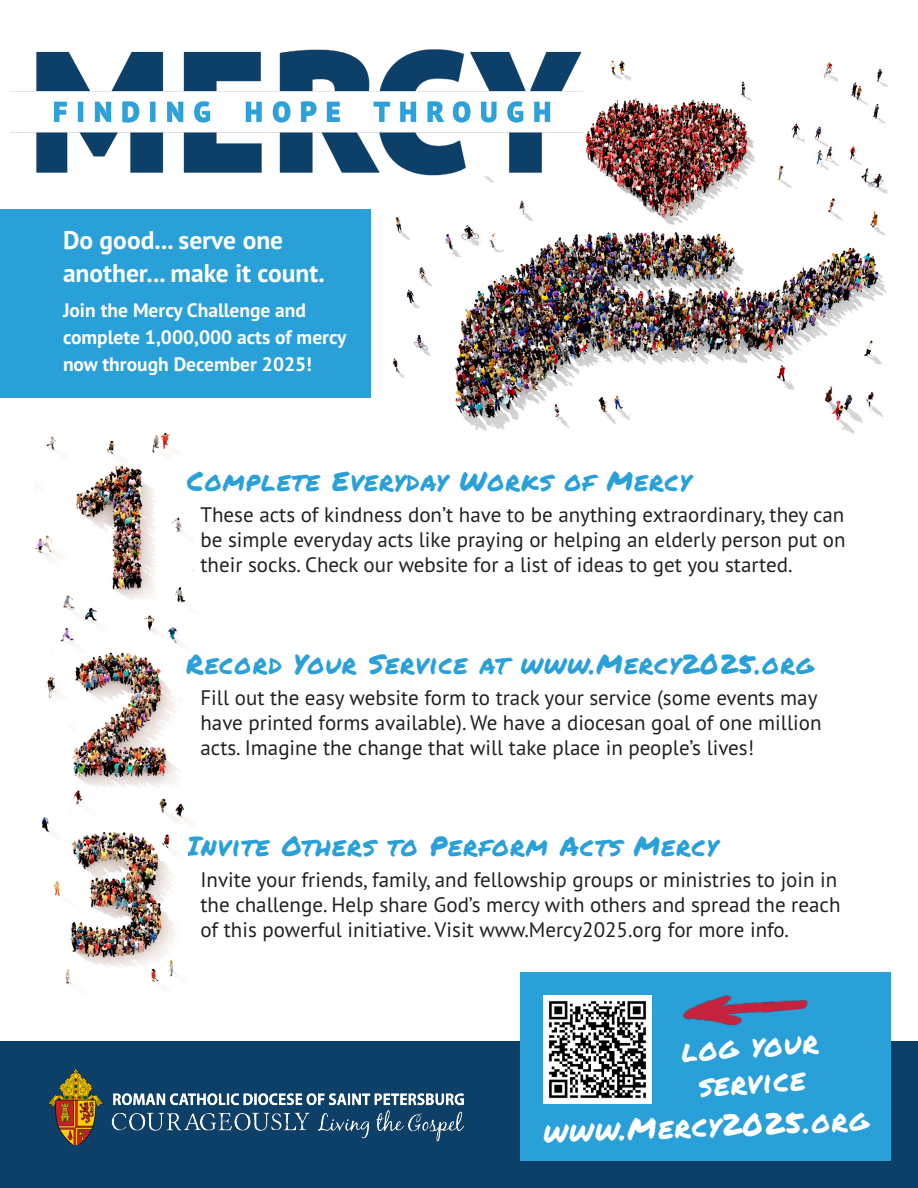
<style>
.page{position:relative;width:918px;height:1188px;background:#fff}
.page>*{position:absolute;margin:0;border:0;box-sizing:border-box;transform-origin:0 0}
.t1{font:30px/36px "Permanent Marker";color:#fff;text-align:center}
.t2{font:27px "Permanent Marker";letter-spacing:.04em;color:#2aa0d8}
.t3{font:700 25.5px/33px "PT Sans Pro";color:#fff}
.t4{font:21px/25.2px "PT Sans Pro";color:#231f20}
.t5{font:700 19.5px/27px "PT Sans Pro";color:#fff}
</style>
<div class="page">
<div style="left:0;top:1041px;width:918px;height:147px;background:#0d4069"></div>
<div style="left:0;top:210px;width:371px;height:188px;background:#2aa0d8"></div>
<img style="left:445px;top:81px;width:443px;height:353px">
<img style="left:10px;top:49px;width:573px;height:130px">
<img style="left:35px;top:432px;width:149px;height:168px">
<img style="left:72px;top:615px;width:110px;height:192px">
<img style="left:65px;top:831px;width:115px;height:159px">
<img style="left:407px;top:267px;width:25px;height:89px">
<img style="left:601px;top:60px;width:36px;height:24px">
<img style="left:41px;top:677px;width:27px;height:165px">
<img style="left:53px;top:876px;width:26px;height:34px">
<div style="left:520px;top:973px;width:371px;height:188px;background:#2aa0d8"></div>
<div style="left:32px;top:568px;width:61px;height:59px;background:#fff"></div>
<img style="left:60px;top:591px;width:49px;height:62px">
<img style="left:47px;top:1068px;width:417px;height:77px">
<img style="left:392px;top:350px;width:21px;height:28px">
<img style="left:512px;top:195px;width:28px;height:30px">
<img style="left:683px;top:995px;width:80px;height:31px">
<img style="left:543px;top:995px;width:108px;height:108px">
<img style="left:395px;top:217px;width:15px;height:23px">
<img style="left:763px;top:1000px;width:46px;height:13px">
<img style="left:171px;top:586px;width:15px;height:19px">
<div style="left:44px;top:740px;width:24px;height:32px;background:#fff"></div>
<img style="left:146px;top:793px;width:47px;height:30px">
<img style="left:161px;top:834px;width:19px;height:26px">
<div style="left:866px;top:110px;width:24px;height:31px;background:#fff"></div>
<div style="left:175px;top:834px;width:13px;height:10px;background:#fff"></div>
<img style="left:823px;top:62px;width:65px;height:62px">
<p class="t3" style="left:63px;top:223px;width:263px">Do good... serve one another... make it count.</p>
<p class="t5" style="left:63px;top:296px;width:285px">Join the Mercy Challenge and complete 1,000,000 acts of mercy now through December 2025!</p>
<p class="t2" style="left:187px;top:461px;width:505px">Complete Everyday Works of Mercy</p>
<p class="t4" style="left:200px;top:501px;width:647px;text-align:justify">These acts of kindness don’t have to be anything extraordinary, they can be simple everyday acts like praying or helping an elderly person put on their socks. Check our website for a list of ideas to get you started.</p>
<p class="t2" style="left:186px;top:644px;width:629px">Record Your Service at www.Mercy2025.org</p>
<p class="t4" style="left:200px;top:684px;width:623px">Fill out the easy website form to track your service (some events may have printed forms available). We have a diocesan goal of one million acts. Imagine the change that will take place in people’s lives!</p>
<p class="t2" style="left:186px;top:826px;width:533px">Invite Others to Perform Acts Mercy</p>
<p class="t4" style="left:200px;top:866px;width:642px">Invite your friends, family, and fellowship groups or ministries to join in the challenge. Help share God’s mercy with others and spread the reach of this powerful initiative. Visit www.Mercy2025.org for more info.</p>
<p class="t1" style="left:680px;top:1032px;width:139px;rotate:-4deg">log your service</p>
<p class="t1" style="left:542px;top:1113px;width:327px;rotate:-2deg">www.Mercy2025.org</p>
</div>
